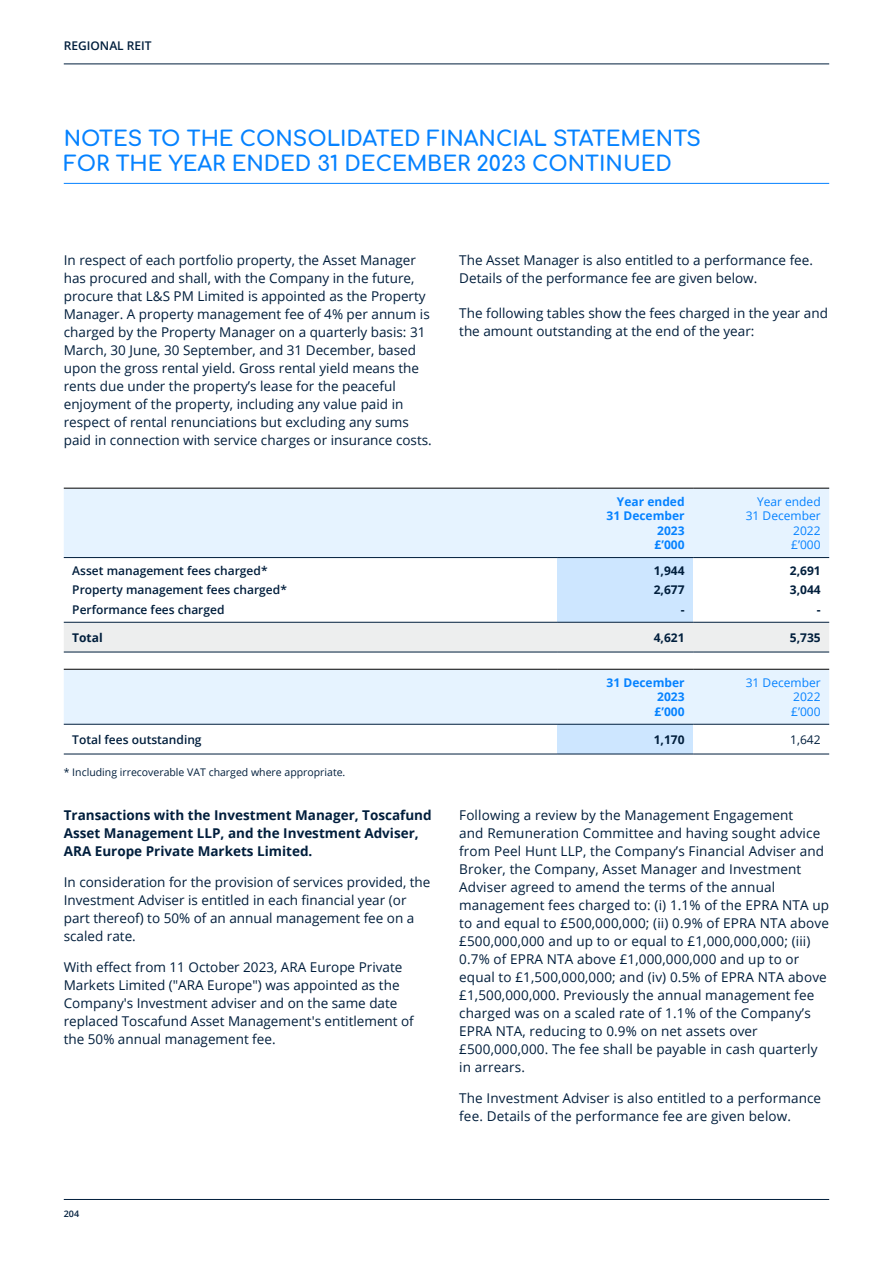
<style>
.page{position:relative;width:893px;height:1263px;background:#fff}
.page>*{position:absolute;margin:0;border:0;box-sizing:border-box;transform-origin:0 0}
.t1{font:700 21px/25.2px "Comfortaa";color:#0582ff}
.t2{font:13.5px/18px "Open Sans";color:#001e3c}
.t3{font:700 13.5px/18px "Open Sans";color:#001e3c}
.t4{font:600 12px/19.2px "Open Sans";color:#001e3c}
.t5{font:700 12px/14.4px "Open Sans";color:#0582ff;text-align:right}
.t6{font:12px/14.4px "Open Sans";color:#0582ff;text-align:right}
.t7{font:700 12px/19.2px "Open Sans";color:#001e3c;text-align:right}
.t8{font:12px "Open Sans";color:#001e3c}
.t9{font:10.5px "Open Sans";color:#001e3c}
.t10{font:600 9px "Open Sans";color:#001e3c}
</style>
<div class="page">
<hr style="left:64px;top:183px;width:765px;height:1px;background:#0582ff">
<div style="left:64px;top:489px;width:765px;height:68px;background:#e6f3ff"></div>
<div style="left:557px;top:557px;width:136px;height:65px;background:#cde6ff"></div>
<div style="left:64px;top:623px;width:765px;height:29px;background:#edeeee"></div>
<hr style="left:64px;top:557px;width:493px;height:1px;background:#001e3c">
<hr style="left:557px;top:557px;width:136px;height:1px;background:#001e3c">
<hr style="left:64px;top:622px;width:493px;height:1px;background:#001e3c">
<hr style="left:557px;top:622px;width:136px;height:1px;background:#001e3c">
<hr style="left:64px;top:652px;width:493px;height:1px;background:#001e3c">
<hr style="left:557px;top:652px;width:136px;height:1px;background:#001e3c">
<hr style="left:64px;top:488px;width:493px;height:1px;background:#000">
<hr style="left:557px;top:488px;width:136px;height:1px;background:#000">
<hr style="left:693px;top:488px;width:136px;height:1px;background:#000">
<hr style="left:693px;top:557px;width:136px;height:1px;background:#001e3c">
<hr style="left:693px;top:652px;width:136px;height:1px;background:#001e3c">
<hr style="left:693px;top:622px;width:136px;height:1px;background:#001e3c">
<div style="left:64px;top:670px;width:765px;height:54px;background:#e6f3ff"></div>
<div style="left:557px;top:724px;width:136px;height:30px;background:#cde6ff"></div>
<hr style="left:64px;top:724px;width:493px;height:1px;background:#001e3c">
<hr style="left:557px;top:724px;width:136px;height:1px;background:#001e3c">
<hr style="left:64px;top:754px;width:493px;height:1px;background:#001e3c">
<hr style="left:557px;top:754px;width:136px;height:1px;background:#001e3c">
<hr style="left:64px;top:669px;width:493px;height:1px;background:#000">
<hr style="left:557px;top:669px;width:136px;height:1px;background:#000">
<hr style="left:693px;top:669px;width:136px;height:1px;background:#000">
<hr style="left:693px;top:724px;width:136px;height:1px;background:#001e3c">
<hr style="left:693px;top:754px;width:136px;height:1px;background:#001e3c">
<hr style="left:64px;top:64px;width:765px;height:1px;background:#001e3c">
<hr style="left:64px;top:1199px;width:765px;height:1px;background:#001e3c">
<p class="t4" style="left:64px;top:35px;width:89px">REGIONAL REIT</p>
<h1 class="t1" style="left:64px;top:123px;width:639px">NOTES TO THE CONSOLIDATED FINANCIAL STATEMENTS<br>FOR THE YEAR ENDED 31 DECEMBER 2023 CONTINUED</h1>
<p class="t2" style="left:64px;top:251px;width:370px">In respect of each portfolio property, the Asset Manager has procured and shall, with the Company in the future, procure that L&amp;S PM Limited is appointed as the Property Manager. A property management fee of 4% per annum is charged by the Property Manager on a quarterly basis: 31<br>March, 30 June, 30 September, and 31 December, based upon the gross rental yield. Gross rental yield means the rents due under the property’s lease for the peaceful enjoyment of the property, including any value paid in respect of rental renunciations but excluding any sums paid in connection with service charges or insurance costs.</p>
<p class="t2" style="left:459px;top:251px;width:355px">The Asset Manager is also entitled to a performance fee.<br>Details of the performance fee are given below.</p>
<p class="t2" style="left:459px;top:304px;width:370px">The following tables show the fees charged in the year and the amount outstanding at the end of the year:</p>
<p class="t5" style="left:607px;top:494px;width:79px">Year ended<br>31 December<br>2023<br>£’000</p>
<p class="t6" style="left:746px;top:494px;width:76px">Year ended<br>31 December<br>2022<br>£’000</p>
<p class="t4" style="left:72px;top:561px;width:216px">Asset management fees charged*<br>Property management fees charged*<br>Performance fees charged</p>
<p class="t7" style="left:654px;top:561px;width:32px">1,944<br>2,677 -</p>
<p class="t7" style="left:790px;top:561px;width:32px">2,691<br>3,044 -</p>
<p class="t7" style="left:72px;top:627px;width:32px">Total</p>
<p class="t7" style="left:654px;top:627px;width:32px">4,621</p>
<p class="t7" style="left:790px;top:627px;width:32px">5,735</p>
<p class="t5" style="left:655px;top:675px;width:32px;text-align:justify;text-indent:-48px">31 December 2023 £’000</p>
<p class="t6" style="left:791px;top:675px;width:31px;text-align:justify;text-indent:-45px">31 December 2022 £’000</p>
<p class="t4" style="left:72px;top:729px;width:131px">Total fees outstanding</p>
<p class="t7" style="left:654px;top:729px;width:32px">1,170</p>
<p class="t8" style="left:790px;top:731px;width:32px">1,642</p>
<p class="t9" style="left:64px;top:765px;width:283px">* Including irrecoverable VAT charged where appropriate.</p>
<p class="t3" style="left:64px;top:806px;width:369px">Transactions with the Investment Manager, Toscafund<br>Asset Management LLP, and the Investment Adviser,<br>ARA Europe Private Markets Limited.</p>
<p class="t2" style="left:64px;top:873px;width:368px">In consideration for the provision of services provided, the Investment Adviser is entitled in each financial year (or part thereof) to 50% of an annual management fee on a scaled rate.</p>
<p class="t2" style="left:64px;top:958px;width:352px">With effect from 11 October 2023, ARA Europe Private Markets Limited ("ARA Europe") was appointed as the Company's Investment adviser and on the same date replaced Toscafund Asset Management's entitlement of the 50% annual management fee.</p>
<p class="t2" style="left:459px;top:806px;width:371px">Following a review by the Management Engagement<br>and Remuneration Committee and having sought advice from Peel Hunt LLP, the Company’s Financial Adviser and Broker, the Company, Asset Manager and Investment Adviser agreed to amend the terms of the annual management fees charged to: (i) 1.1% of the EPRA NTA up to and equal to £500,000,000; (ii) 0.9% of EPRA NTA above £500,000,000 and up to or equal to £1,000,000,000; (iii)<br>0.7% of EPRA NTA above £1,000,000,000 and up to or equal to £1,500,000,000; and (iv) 0.5% of EPRA NTA above £1,500,000,000. Previously the annual management fee charged was on a scaled rate of 1.1% of the Company’s EPRA NTA, reducing to 0.9% on net assets over £500,000,000. The fee shall be payable in cash quarterly in arrears.</p>
<p class="t2" style="left:459px;top:1089px;width:363px">The Investment Adviser is also entitled to a performance fee. Details of the performance fee are given below.</p>
<p class="t10" style="left:64px;top:1207px;width:17px">204</p>
</div>
